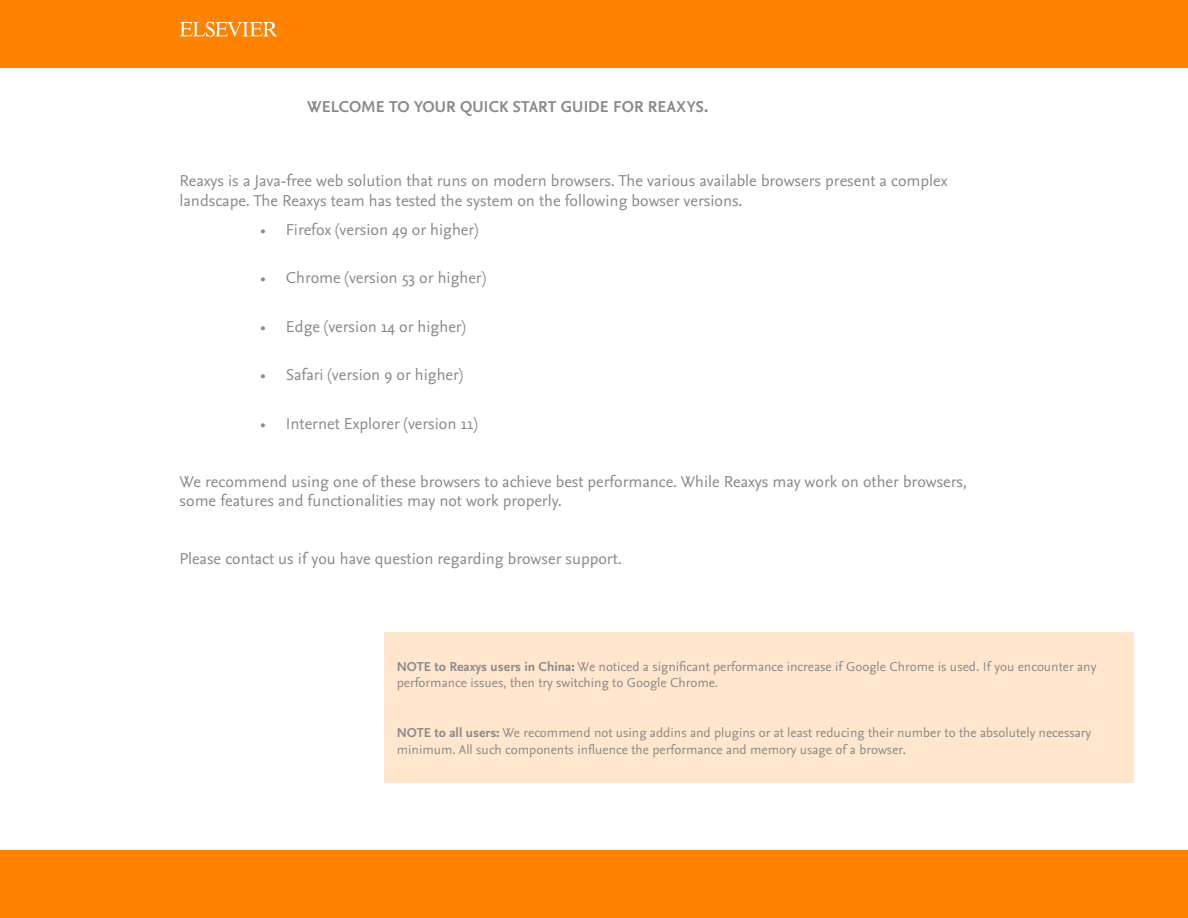
<style>
.page{position:relative;width:1188px;height:918px;background:#fff}
.page>*{position:absolute;margin:0;border:0;box-sizing:border-box;transform-origin:0 0}
.Body_Paragraph{font:16.5px/19.8px "Nexus Sans OT";color:#8a8a8e}
.Identifier{font:700 16.5px "Nexus Sans OT";letter-spacing:.005em;color:#8a8a8e}
.Body_Paragraph-2{font:13.5px/16.2px "Nexus Sans OT";color:#8a8a8e}
.s1{font-weight:700}
</style>
<div class="page">
<div style="left:0;top:0;width:1188px;height:68px;background:#ff8200"></div>
<div style="left:0;top:850px;width:1188px;height:68px;background:#ff8200"></div>
<svg style="left:180px;top:22px;width:97px;height:15px"></svg>
<div style="left:384px;top:632px;width:750px;height:150px;background:#ffe6cc"></div>
<p class="Identifier" style="left:307px;top:97px;width:403px">WELCOME TO YOUR QUICK START GUIDE FOR REAXYS.</p>
<p class="Body_Paragraph" style="left:180px;top:171px;width:769px">Reaxys is a Java-free web solution that runs on modern browsers. The various available browsers present a complex landscape. The Reaxys team has tested the system on the following bowser versions.</p>
<p class="Body_Paragraph" style="left:260px;top:220px;width:220px">• Firefox (version 49 or higher)</p>
<p class="Body_Paragraph" style="left:260px;top:269px;width:227px">• Chrome (version 53 or higher)</p>
<p class="Body_Paragraph" style="left:260px;top:317px;width:207px">• Edge (version 14 or higher)</p>
<p class="Body_Paragraph" style="left:260px;top:366px;width:204px">• Safari (version 9 or higher)</p>
<p class="Body_Paragraph" style="left:260px;top:414px;width:219px">• Internet Explorer (version 11)</p>
<p class="Body_Paragraph" style="left:180px;top:472px;width:789px">We recommend using one of these browsers to achieve best performance. While Reaxys may work on other browsers, some features and functionalities may not work properly.</p>
<p class="Body_Paragraph" style="left:180px;top:549px;width:444px">Please contact us if you have question regarding browser support.</p>
<p class="Body_Paragraph-2" style="left:397px;top:659px;width:701px"><span class="s1">NOTE to Reaxys users in China:</span> We noticed a significant performance increase if Google Chrome is used. If you encounter any performance issues, then try switching to Google Chrome.</p>
<p class="Body_Paragraph-2" style="left:397px;top:725px;width:696px"><span class="s1">NOTE to all users:</span> We recommend not using addins and plugins or at least reducing their number to the absolutely necessary minimum. All such components influence the performance and memory usage of a browser.</p>
</div>
